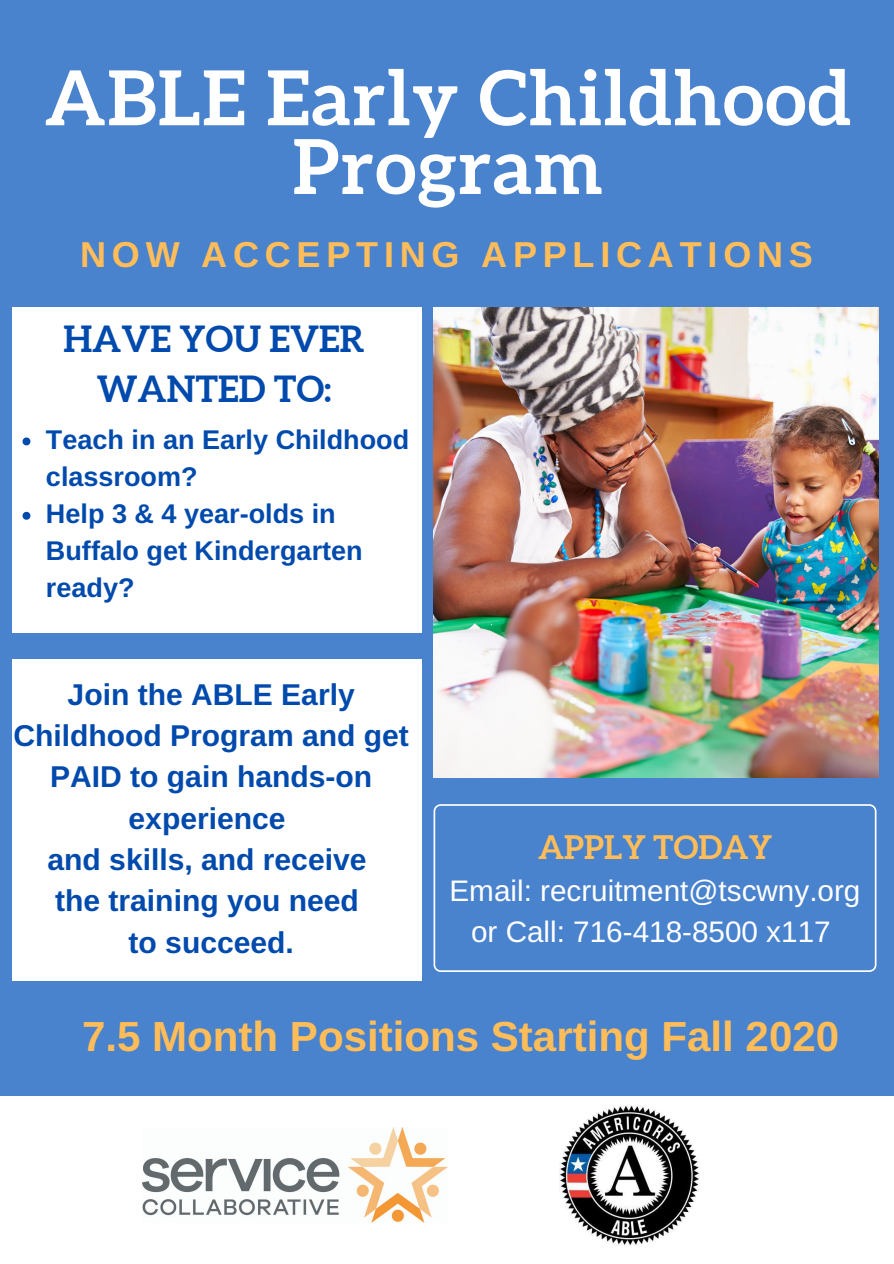
<style>
.page{position:relative;width:894px;height:1264px;background:#fff}
.page>*{position:absolute;margin:0;border:0;box-sizing:border-box;transform-origin:0 0}
.t1{font:700 75.75px/68.7px "Aleo";letter-spacing:.02em;color:#fff;text-align:center}
.t2{font:700 42px "Arimo";color:#ffbd59}
.t3{font:700 36px "Arimo";letter-spacing:.16em;color:#ffbd59}
.t4{font:700 36px/50.7px "Aleo";color:#004aad;text-align:center}
.t5{font:700 32.4px "Aleo";color:#ffbd59}
.t6{font:700 30px/41.2px "Arimo";color:#004aad;text-align:center}
.t7{font:29.7px/40.8px "Arimo";color:#fff;text-align:center}
.t8{font:700 27px/37.2px "Arimo";color:#004aad}
</style>
<div class="page">
<div style="left:0;top:0;width:893px;height:1263px;background:#4982cd"></div>
<div style="left:0;top:1096px;width:893px;height:167px;background:#fff"></div>
<img style="left:433px;top:308px;width:445px;height:469px">
<img style="left:142px;top:1127px;width:305px;height:95px">
<img style="left:559px;top:1105px;width:140px;height:140px">
<svg style="left:433px;top:804px;width:443px;height:168px"></svg>
<div style="left:13px;top:308px;width:408px;height:325px;background:#fff"></div>
<div style="left:13px;top:658px;width:409px;height:322px;background:#fff"></div>
<svg style="left:23px;top:437px;width:7px;height:8px"></svg>
<svg style="left:23px;top:512px;width:7px;height:7px"></svg>
<h1 class="t1" style="left:44px;top:63px;width:807px">ABLE Early Childhood<br>Program</h1>
<p class="t3" style="left:80px;top:234px;width:734px">NOW ACCEPTING APPLICATIONS</p>
<p class="t4" style="left:63px;top:313px;width:302px">HAVE YOU EVER<br>WANTED TO:</p>
<p class="t8" style="left:46px;top:421px;width:364px">Teach in an Early Childhood classroom?<br>Help 3 &amp; 4 year-olds in<br>Buffalo get Kindergarten ready?</p>
<p class="t6" style="left:13px;top:673px;width:397px">Join the ABLE Early<br>Childhood Program and get<br>PAID to gain hands-on experience<br>and skills, and receive<br>the training you need<br>to succeed.</p>
<p class="t5" style="left:538px;top:828px;width:235px">APPLY TODAY</p>
<p class="t7" style="left:449px;top:870px;width:412px">Email: recruitment@tscwny.org or Call: 716-418-8500 x117</p>
<h2 class="t2" style="left:82px;top:1012px;width:758px">7.5 Month Positions Starting Fall 2020</h2>
</div>
